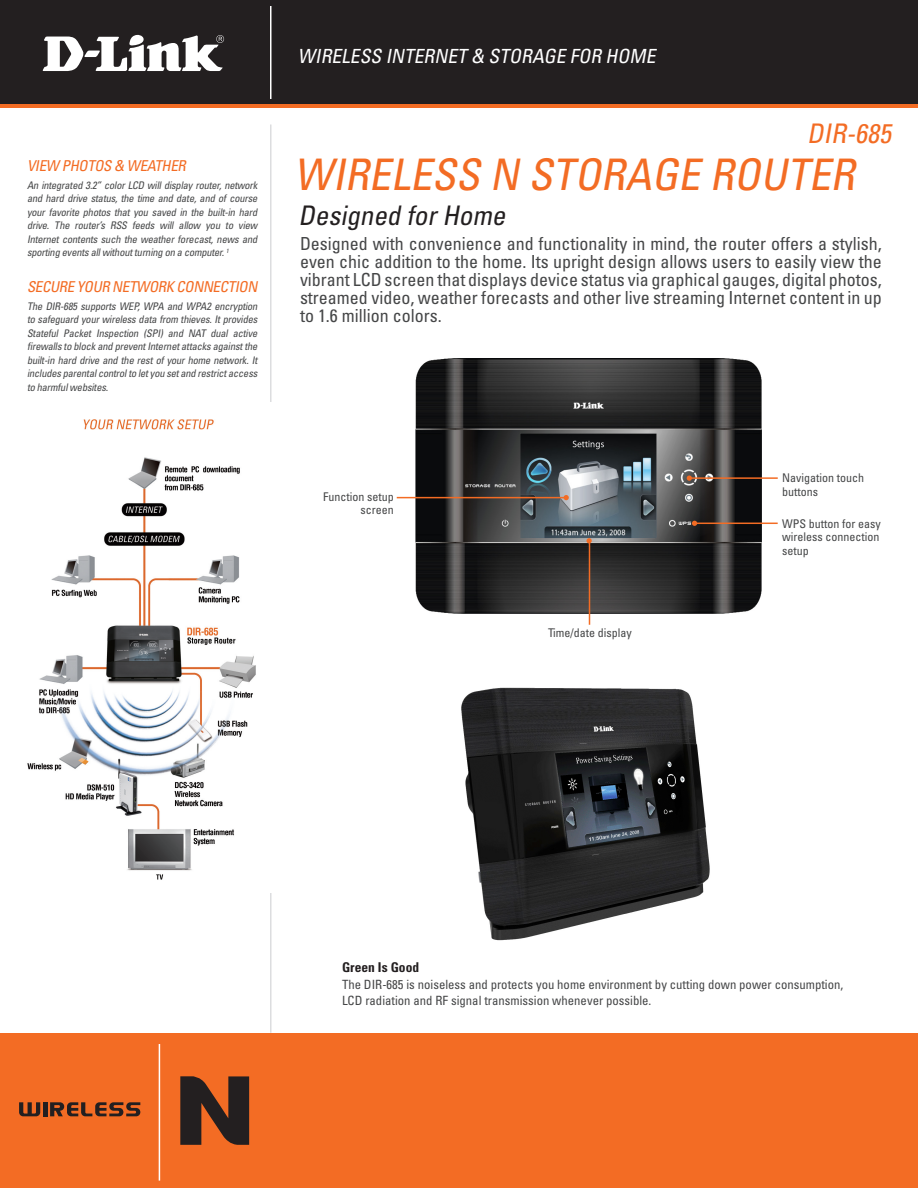
<style>
.page{position:relative;width:918px;height:1188px;background:#fff}
.page>*{position:absolute;margin:0;border:0;box-sizing:border-box;transform-origin:0 0}
.t1{font:italic condensed 43.5px "Univers";color:#f36c24}
.t2{font:italic condensed 27px "Univers";color:#231f20}
.t3{font:italic condensed 27px "Univers";color:#f36c24}
.t4{font:italic condensed 19.5px "Univers";color:#fff}
.t5{font:condensed 18px/18px "Univers";color:#454647;text-align:justify}
.t6{font:italic condensed 15px "Univers";color:#f36c24}
.t7{font:700 condensed 13.5px "Univers";color:#231f20}
.t8{font:condensed 12.75px/16.4px "Univers";color:#454647}
.t9{font:condensed 12px/13.5px "Univers";color:#454647;text-align:justify}
.t10{font:italic condensed 10.5px/13.5px "Univers";color:#454647;text-align:justify}
</style>
<div class="page">
<div style="left:0;top:0;width:918px;height:108px;background:linear-gradient(to right,#f36c24,#f36c24)"></div>
<div style="left:0;top:0;width:918px;height:103px;background:#231f20"></div>
<svg style="left:43px;top:35px;width:181px;height:36px"></svg>
<hr style="left:270px;top:6px;width:2px;height:93px;background:#fff">
<div style="left:0;top:1034px;width:918px;height:154px;background:#f36c24"></div>
<hr style="left:159px;top:1044px;width:1px;height:137px;background:#fff">
<svg style="left:180px;top:1076px;width:69px;height:69px"></svg>
<svg style="left:19px;top:1102px;width:21px;height:14px"></svg>
<hr style="left:43px;top:1102px;width:4px;height:14px;background:#231f20">
<svg style="left:50px;top:1102px;width:90px;height:14px"></svg>
<img style="left:461px;top:687px;width:249px;height:253px">
<hr style="left:270px;top:124px;width:2px;height:909px;background:#dcdddf">
<img style="left:416px;top:358px;width:345px;height:256px">
<img style="left:27px;top:403px;width:245px;height:490px">
<svg style="left:564px;top:495px;width:5px;height:5px"></svg>
<hr style="left:397px;top:497px;width:169px;height:1px;background:#f36c24">
<svg style="left:687px;top:476px;width:5px;height:5px"></svg>
<svg style="left:692px;top:521px;width:5px;height:5px"></svg>
<hr style="left:690px;top:477px;width:88px;height:2px;background:#f36c24">
<hr style="left:695px;top:523px;width:83px;height:1px;background:#f36c24">
<svg style="left:586px;top:538px;width:6px;height:5px"></svg>
<hr style="left:589px;top:542px;width:1px;height:83px;background:#f36c24">
<h3 class="t6" style="left:27px;top:156px;width:53px">View Photos</h3>
<h3 class="t6" style="left:114px;top:156px;width:35px">&amp; Weather</h3>
<p class="t10" style="left:27px;top:178px;width:234px">An integrated 3.2”colorLCD willdisplayrouter,network and hard drive status, the time and date, and of course your favorite photos that you saved in the built-in hard drive. The router’s RSS feeds will allow you to view Internet contents such the weather forecast, news and sporting eventsallwithoutturning on a computer.<sup>1</sup></p>
<h3 class="t6" style="left:27px;top:277px;width:17px">Secure</h3>
<h3 class="t6" style="left:77px;top:277px;width:17px">Your</h3>
<h3 class="t6" style="left:112px;top:277px;width:20px">Networ</h3>
<h3 class="t6" style="left:166px;top:277px;width:28px">k Connection</h3>
<p class="t10" style="left:27px;top:299px;width:234px">The DIR-685 supports WEP, WPA and WPA2 encryption to safeguard yourwirelessdata from thieves.Itprovides Stateful Packet Inspection (SPI) and NAT dual active firewallsto blockand preventInternetattacksagainstthe built-in hard drive and the rest of your home network. It includesparentalcontrolto letyou setand restrictaccess to harmfulwebsites.</p>
<h3 class="t4" style="left:298px;top:44px;width:363px">WIRELESS INTERNET &amp; STORAGE FOR HOME</h3>
<h2 class="t3" style="left:807px;top:116px;width:91px">DIR-685</h2>
<h1 class="t1" style="left:294px;top:147px;width:572px">WIRELESS N STORAGE ROUTER</h1>
<h2 class="t2" style="left:298px;top:198px;width:214px">Designed forHome</h2>
<p class="t5" style="left:300px;top:234px;width:583px">Designed with convenience and functionality in mind, the router offers a stylish, even chic addition to the home. Its upright design allows users to easily view the vibrant LCD screen that displays device status via graphical gauges, digital photos, streamed video, weather forecasts and other live streaming Internet content in up to 1.6 million colors.</p>
<p class="t9" style="left:323px;top:490px;width:72px;text-align:right">Function setup screen</p>
<p class="t9" style="left:548px;top:626px;width:85px">Time/date display</p>
<p class="t9" style="left:782px;top:471px;width:83px">Navigation touch buttons</p>
<p class="t9" style="left:782px;top:516px;width:100px">WPS button for easy wireless connection setup</p>
<p class="t7" style="left:342px;top:959px;width:79px">Green Is Good</p>
<p class="t8" style="left:342px;top:976px;width:503px">The DIR-685 is noiseless and protects you home environment by cutting down power consumption,<br>LCD radiation and RF signal transmission whenever possible.</p>
</div>
